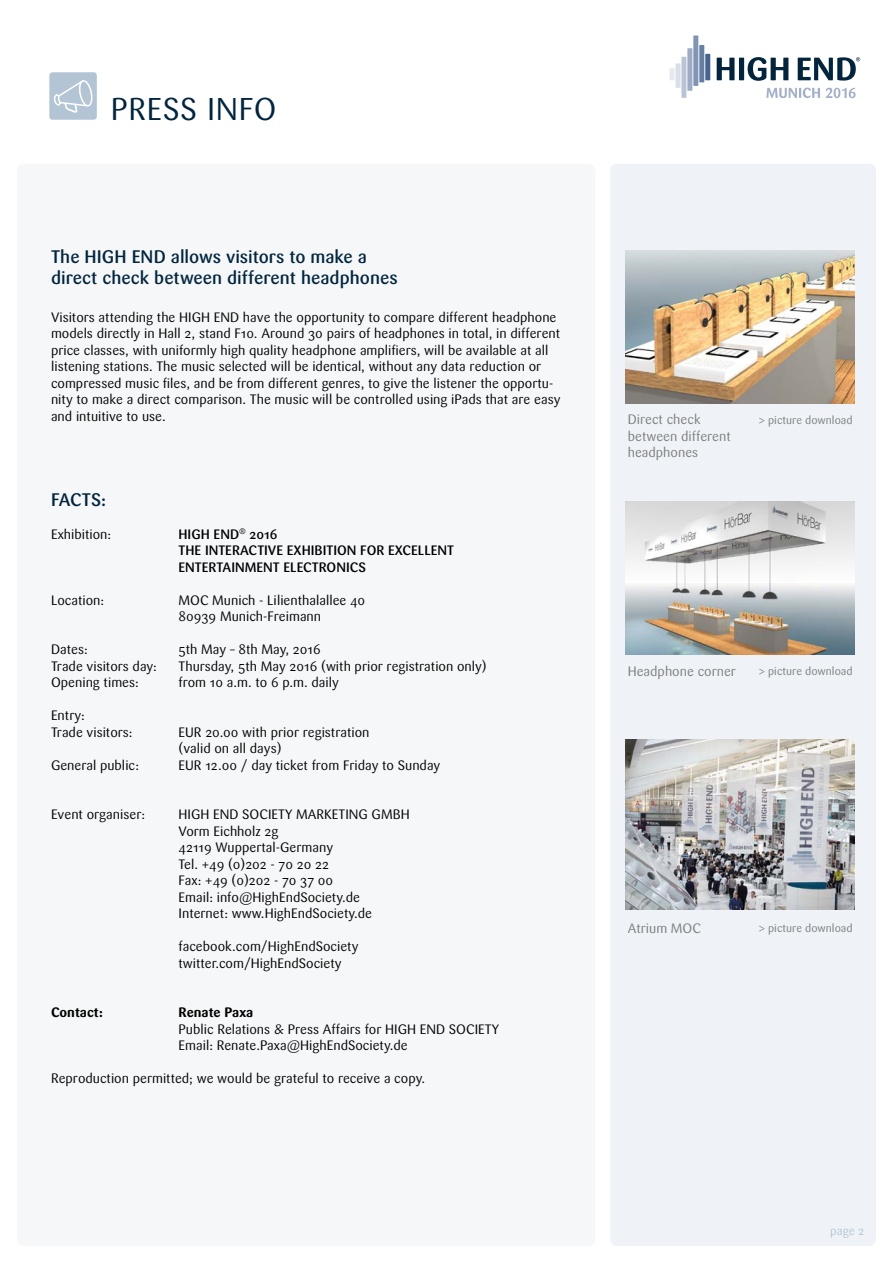
<style>
.page{position:relative;width:893px;height:1263px;background:#fff}
.page>*{position:absolute;margin:0;border:0;box-sizing:border-box;transform-origin:0 0}
.t1{font:31.2px "Sari Regular Caps";letter-spacing:.02em;color:#02253d}
.t2{font:500 18px/21px "Sari";color:#02253d}
.t3{font:13.5px/16.5px "Sari";color:#000}
.t4{font:500 13.5px/16.5px "Sari";color:#000}
.t5{font:13.5px/16.5px "Sari";color:#7b7c7e}
.t6{font:700 13.5px "Sari";color:#000}
.t7{font:12px "Sari";color:#b3c4d5}
.t8{font:11.25px "Sari";color:#7b7c7e}
</style>
<div class="page">
<div style="left:610px;top:164px;width:266px;height:1082px;background:#eff3f7;border-radius:7px"></div>
<div style="left:49px;top:72px;width:48px;height:48px;background:#b3c4d5;border-radius:3px"></div>
<svg style="left:52px;top:80px;width:41px;height:40px"></svg>
<div style="left:17px;top:164px;width:578px;height:1082px;background:#f5f7f9;border-radius:7px"></div>
<div style="left:693px;top:35px;width:5px;height:51px;background:#8194b3"></div>
<div style="left:699px;top:45px;width:5px;height:37px;background:#667ea2"></div>
<div style="left:705px;top:54px;width:5px;height:26px;background:#43658d"></div>
<div style="left:687px;top:48px;width:5px;height:43px;background:#9dabc4"></div>
<div style="left:681px;top:57px;width:5px;height:41px;background:#bbc4d6"></div>
<div style="left:675px;top:63px;width:5px;height:25px;background:#d9dee9"></div>
<div style="left:669px;top:68px;width:5px;height:12px;background:#e6e9f0"></div>
<svg style="left:717px;top:57px;width:143px;height:24px"></svg>
<svg style="left:766px;top:88px;width:54px;height:10px"></svg>
<svg style="left:826px;top:88px;width:30px;height:10px"></svg>
<img style="left:626px;top:250px;width:228px;height:154px">
<img style="left:626px;top:502px;width:228px;height:153px">
<img style="left:626px;top:739px;width:228px;height:170px">
<h1 class="t1" style="left:111px;top:91px;width:167px">PRESS INFO</h1>
<h2 class="t2" style="left:51px;top:247px;width:348px">The HIGH END allows visitors to make a direct check between different headphones</h2>
<p class="t3" style="left:51px;top:309px;width:511px">Visitors attending the HIGH END have the opportunity to compare different headphone models directly in Hall 2, stand F10. Around 30 pairs of headphones in total, in different price classes, with uniformly high quality headphone amplifiers, will be available at all listening stations. The music selected will be identical, without any data reduction or compressed music files, and be from different genres, to give the listener the opportu&shy;nity to make a direct comparison. The music will be controlled using iPads that are easy and intuitive to use.</p>
<h2 class="t2" style="left:51px;top:489px;width:57px">FACTS:</h2>
<p class="t3" style="left:51px;top:526px;width:62px">Exhibition:</p>
<p class="t4" style="left:179px;top:526px;width:277px">HIGH END<sup>®</sup> 2016<br>THE INTERACTIVE EXHIBITION FOR EXCELLENT<br>ENTERTAINMENT ELECTRONICS</p>
<p class="t3" style="left:51px;top:592px;width:55px">Location:</p>
<p class="t3" style="left:179px;top:592px;width:188px">MOC Munich - Lilienthalallee 40<br>80939 Munich-Freimann</p>
<p class="t3" style="left:51px;top:641px;width:38px">Dates:</p>
<p class="t3" style="left:179px;top:641px;width:144px">5th May – 8th May, 2016</p>
<p class="t3" style="left:51px;top:658px;width:107px">Trade visitors day:</p>
<p class="t3" style="left:179px;top:658px;width:310px">Thursday, 5th May 2016 (with prior registration only)</p>
<p class="t3" style="left:51px;top:674px;width:89px">Opening times:</p>
<p class="t3" style="left:179px;top:674px;width:162px">from 10 a.m. to 6 p.m. daily</p>
<p class="t3" style="left:51px;top:707px;width:83px">Entry:<br>Trade visitors:</p>
<p class="t3" style="left:179px;top:724px;width:193px">EUR 20.00 with prior registration (valid on all days)</p>
<p class="t3" style="left:51px;top:757px;width:90px">General public:</p>
<p class="t3" style="left:179px;top:757px;width:263px">EUR 12.00 / day ticket from Friday to Sunday</p>
<p class="t3" style="left:51px;top:806px;width:96px">Event organiser:</p>
<p class="t3" style="left:179px;top:806px;width:233px">HIGH END SOCIETY MARKETING GMBH<br>Vorm Eichholz 2g<br>42119 Wuppertal-Germany<br>Tel. +49 (0)202 - 70 20 22<br>Fax: +49 (0)202 - 70 37 00<br>Email: info@HighEndSociety.de<br>Internet: www.HighEndSociety.de</p>
<p class="t3" style="left:179px;top:938px;width:181px">facebook.com/HighEndSociety twitter.com/HighEndSociety</p>
<p class="t6" style="left:51px;top:1004px;width:53px">Contact:</p>
<p class="t6" style="left:179px;top:1004px;width:76px">Renate Paxa</p>
<p class="t3" style="left:179px;top:1021px;width:322px">Public Relations &amp; Press Affairs for HIGH END SOCIETY<br>Email: Renate.Paxa@HighEndSociety.de</p>
<p class="t3" style="left:51px;top:1070px;width:376px">Reproduction permitted; we would be grateful to receive a copy.</p>
<p class="t5" style="left:628px;top:411px;width:105px">Direct check between different headphones</p>
<p class="t8" style="left:759px;top:413px;width:95px">&gt; picture download</p>
<p class="t5" style="left:628px;top:663px;width:110px">Headphone corner</p>
<p class="t8" style="left:759px;top:664px;width:95px">&gt; picture download</p>
<p class="t5" style="left:628px;top:920px;width:75px">Atrium MOC</p>
<p class="t8" style="left:759px;top:922px;width:95px">&gt; picture download</p>
<p class="t7" style="left:830px;top:1223px;width:36px">page 2</p>
</div>
